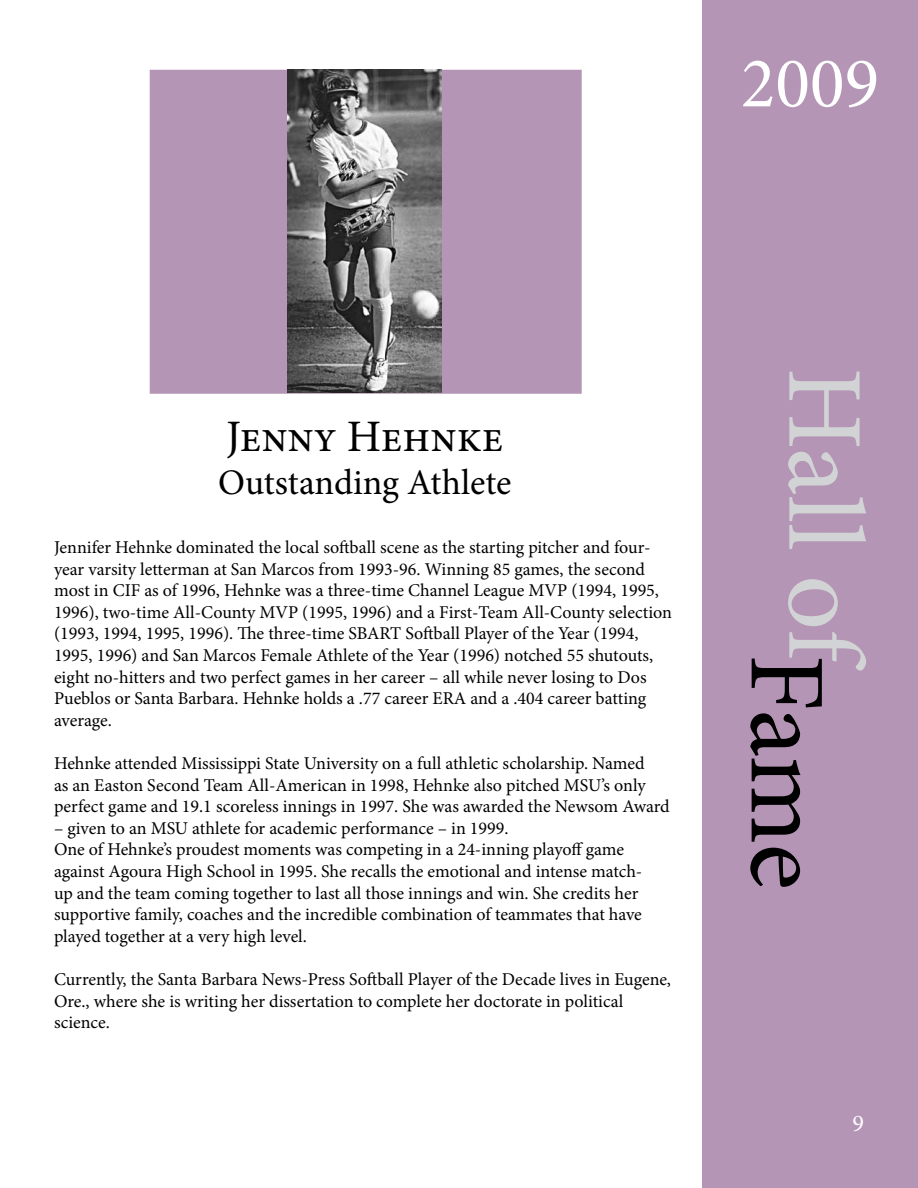
<style>
.page{position:relative;width:918px;height:1188px;background:#fff}
.page>*{position:absolute;margin:0;border:0;box-sizing:border-box;transform-origin:0 0}
.t1{font:108px "Minion Pro";color:#d1d3d4}
.t2{font:108px "Minion Pro";color:#000}
.t3{font:72px "Minion Pro";color:#fff}
.t4{font:45px "Minion Pro";color:#000}
.t5{font:36px "Minion Pro";color:#000}
.t6{font:24px "Minion Pro";color:#fff}
.t7{font:18px/21.6px "Minion Pro";color:#000}
</style>
<div class="page">
<div style="left:702px;top:0;width:216px;height:1188px;background:#b495b5"></div>
<div style="left:150px;top:70px;width:432px;height:324px;background:#b495b5;border:2px solid #b495b5"></div>
<img style="left:288px;top:70px;width:153px;height:323px">
<h2 class="t3" style="left:741px;top:35px;width:140px">2009</h2>
<h3 class="t4" style="left:226px;top:407px;width:279px">Jenny Hehnke</h3>
<h3 class="t5" style="left:218px;top:459px;width:295px">Outstanding Athlete</h3>
<p class="t7" style="left:54px;top:537px;width:620px">Jennifer Hehnke dominated the local softball scene as the starting pitcher and four&shy;year varsity letterman at San Marcos from 1993-96. Winning 85 games, the second most in CIF as of 1996, Hehnke was a three-time Channel League MVP (1994, 1995, 1996), two-time All-County MVP (1995, 1996) and a First-Team All-County selection (1993, 1994, 1995, 1996). The three-time SBART Softball Player of the Year (1994, 1995, 1996) and San Marcos Female Athlete of the Year (1996) notched 55 shutouts, eight no-hitters and two perfect games in her career – all while never losing to Dos Pueblos or Santa Barbara. Hehnke holds a .77 career ERA and a .404 career batting average.</p>
<p class="t7" style="left:54px;top:753px;width:617px">Hehnke attended Mississippi State University on a full athletic scholarship. Named<br>as an Easton Second Team All-American in 1998, Hehnke also pitched MSU’s only perfect game and 19.1 scoreless innings in 1997. She was awarded the Newsom Award</p>
<p class="t7" style="left:54px;top:817px;width:590px">– given to an MSU athlete for academic performance – in 1999.<br>One of Hehnke’s proudest moments was competing in a 24-inning playoff game against Agoura High School in 1995. She recalls the emotional and intense match&shy;up and the team coming together to last all those innings and win. She credits her supportive family, coaches and the incredible combination of teammates that have played together at a very high level.</p>
<p class="t7" style="left:54px;top:969px;width:619px">Currently, the Santa Barbara News-Press Softball Player of the Decade lives in Eugene,<br>Ore., where she is writing her dissertation to complete her doctorate in political science.</p>
<h1 class="t1" style="left:896px;top:367px;width:305px;rotate:90deg">Hall of</h1>
<h1 class="t2" style="left:858px;top:654px;width:237px;rotate:90deg">Fame</h1>
<h3 class="t6" style="left:852px;top:1107px;width:13px">9</h3>
</div>
